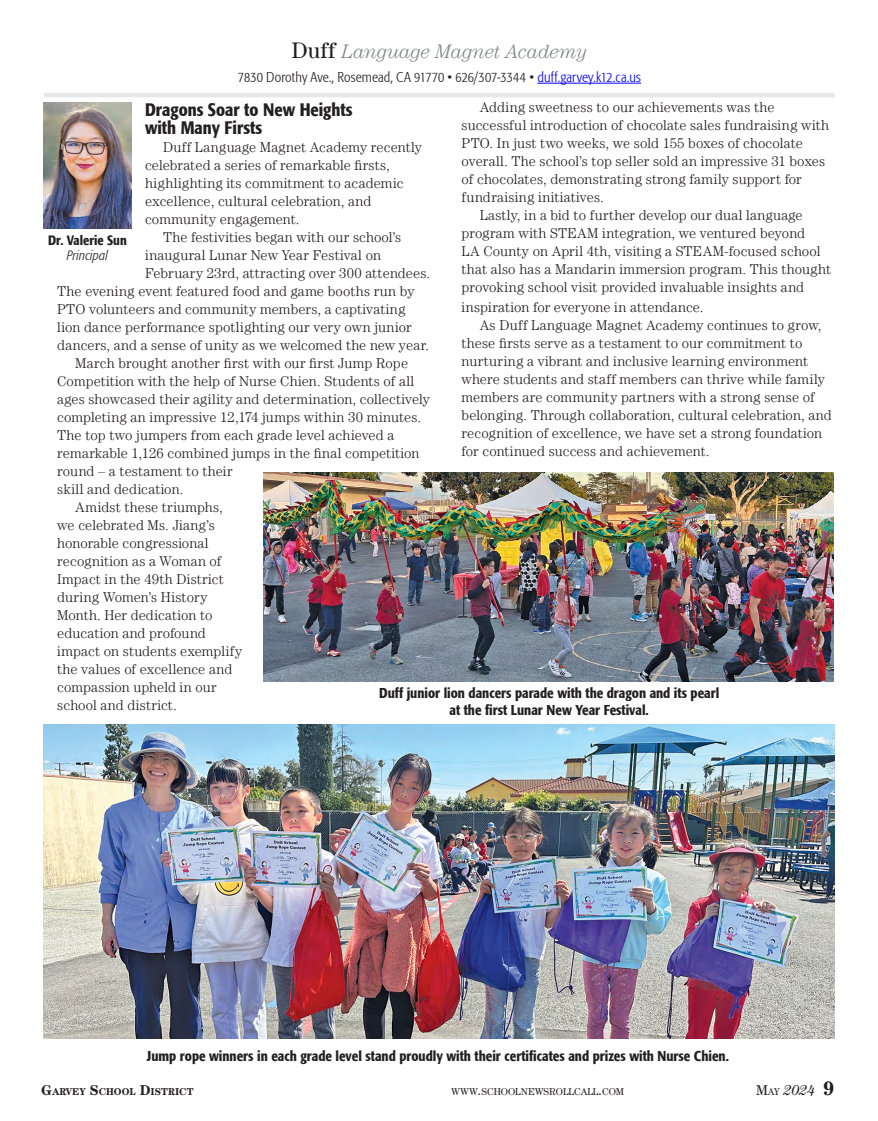
<style>
.page{position:relative;width:878px;height:1121px;background:#fff}
.page>*{position:absolute;margin:0;border:0;box-sizing:border-box;transform-origin:0 0}
.t1{font:italic 300 19.5px "Century LT";letter-spacing:-.005em;color:#808285}
.t2{font:500 condensed 18px/18px "Formata";color:#231f20}
.t3{font:300 14.25px/18px "Century LT";letter-spacing:.01em;color:#231f20}
.t4{font:500 condensed 14.25px/16.5px "Formata";color:#231f20;text-align:center}
.t5{font:300 condensed 14.25px "Formata";letter-spacing:.005em;color:#221f20}
.t6{font:italic 14.25px "Century LT";color:#231f20}
.t7{font:500 condensed 13.5px "Formata";color:#231f20}
.t8{font:italic 300 condensed 13.5px "Formata";letter-spacing:.005em;color:#231f20}
.t9{font:10.05px "Century LT";color:#231f20}
.t10{font:700 10.05px "Century LT";color:#231f20}
.s1{font-weight:400;font-style:normal;font-size:22.5px;color:#231f20}
.s2{color:#00f}
.s3{font-size:14.25px}
.s4{font-style:normal}
.s5{font-style:normal;font-size:10.05px}
.s6{font-weight:700;font-style:normal;font-size:19.5px}
</style>
<div class="page">
<img style="left:43px;top:102px;width:89px;height:126px">
<hr style="left:44px;top:93px;width:790px;height:4px;background:#e6e7e8">
<hr style="left:537px;top:83px;width:104px;height:1px;background:#00f">
<img style="left:43px;top:724px;width:791px;height:315px">
<img style="left:264px;top:473px;width:569px;height:208px">
<h1 class="t1" style="left:291px;top:40px;width:297px"><span class="s1">Duff</span> Language Magnet Academy</h1>
<p class="t5" style="left:238px;top:69px;width:404px">7830 Dorothy Ave., Rosemead, CA 91770 • 626/307-3344 • <span class="s2">duff.garvey.k12.ca.us</span></p>
<p class="t3" style="left:479px;top:98px;width:296px">Adding sweetness to our achievements was the</p>
<p class="t3" style="left:461px;top:116px;width:369px">successful introduction of chocolate sales fundraising with</p>
<p class="t3" style="left:461px;top:134px;width:343px">PTO. In just two weeks, we sold 155 boxes of chocolate</p>
<p class="t3" style="left:461px;top:152px;width:365px">overall. The school’s top seller sold an impressive 31 boxes</p>
<p class="t3" style="left:461px;top:170px;width:342px">of chocolates, demonstrating strong family support for</p>
<p class="t3" style="left:461px;top:188px;width:144px">fundraising initiatives.</p>
<p class="t3" style="left:479px;top:206px;width:324px">Lastly, in a bid to further develop our dual language</p>
<p class="t3" style="left:461px;top:224px;width:345px">program with STEAM integration, we ventured beyond</p>
<p class="t3" style="left:461px;top:242px;width:360px">LA County on April 4th, visiting a STEAM-focused school</p>
<p class="t3" style="left:461px;top:260px;width:371px">that also has a Mandarin immersion program. This thought</p>
<p class="t3" style="left:461px;top:278px;width:344px">provoking school visit provided invaluable insights and</p>
<p class="t3" style="left:461px;top:298px;width:243px">inspiration for everyone in attendance.</p>
<p class="t3" style="left:479px;top:316px;width:343px">As Duff Language Magnet Academy continues to grow,</p>
<p class="t3" style="left:461px;top:334px;width:342px">these firsts serve as a testament to our commitment to</p>
<p class="t3" style="left:461px;top:352px;width:348px">nurturing a vibrant and inclusive learning environment</p>
<p class="t3" style="left:461px;top:370px;width:365px">where students and staff members can thrive while family</p>
<p class="t3" style="left:461px;top:388px;width:354px">members are community partners with a strong sense of</p>
<p class="t3" style="left:461px;top:406px;width:371px">belonging. Through collaboration, cultural celebration, and</p>
<p class="t3" style="left:461px;top:424px;width:362px">recognition of excellence, we have set a strong foundation</p>
<p class="t3" style="left:461px;top:442px;width:249px">for continued success and achievement.</p>
<p class="t2" style="left:145px;top:101px;width:209px">Dragons Soar to New Heights with Many Firsts</p>
<p class="t3" style="left:145px;top:138px;width:278px;text-indent:18px">Duff Language Magnet Academy recently celebrated a series of remarkable firsts, highlighting its commitment to academic excellence, cultural celebration, and community engagement.</p>
<p class="t3" style="left:163px;top:228px;width:239px">The festivities began with our school’s</p>
<p class="t3" style="left:145px;top:246px;width:237px">inaugural Lunar New Year Festival on</p>
<p class="t3" style="left:145px;top:264px;width:286px">February 23rd, attracting over 300 attendees.</p>
<p class="t3" style="left:57px;top:282px;width:359px">The evening event featured food and game booths run by</p>
<p class="t3" style="left:57px;top:300px;width:350px">PTO volunteers and community members, a captivating</p>
<p class="t3" style="left:57px;top:318px;width:356px">lion dance performance spotlighting our very own junior</p>
<p class="t3" style="left:57px;top:336px;width:373px">dancers, and a sense of unity as we welcomed the new year.</p>
<p class="t3" style="left:75px;top:354px;width:334px">March brought another first with our first Jump Rope</p>
<p class="t3" style="left:57px;top:372px;width:358px">Competition with the help of Nurse Chien. Students of all</p>
<p class="t3" style="left:57px;top:390px;width:374px">ages showcased their agility and determination, collectively</p>
<p class="t3" style="left:57px;top:408px;width:365px">completing an impressive 12,174 jumps within 30 minutes.</p>
<p class="t3" style="left:57px;top:426px;width:338px">The top two jumpers from each grade level achieved a</p>
<p class="t3" style="left:57px;top:444px;width:364px">remarkable 1,126 combined jumps in the final competition</p>
<p class="t3" style="left:57px;top:462px;width:177px">round – a testament to their</p>
<p class="t3" style="left:57px;top:480px;width:128px">skill and dedication.</p>
<p class="t3" style="left:75px;top:498px;width:149px">Amidst these triumphs,</p>
<p class="t3" style="left:57px;top:516px;width:159px">we celebrated Ms. Jiang’s</p>
<p class="t3" style="left:57px;top:534px;width:153px">honorable congressional</p>
<p class="t3" style="left:57px;top:552px;width:166px">recognition as a Woman of</p>
<p class="t3" style="left:57px;top:570px;width:168px">Impact in the 49th District</p>
<p class="t3" style="left:57px;top:588px;width:152px">during Women’s History</p>
<p class="t3" style="left:57px;top:606px;width:157px">Month. Her dedication to</p>
<p class="t3" style="left:57px;top:624px;width:150px">education and profound</p>
<p class="t3" style="left:57px;top:642px;width:186px">impact on students exemplify</p>
<p class="t3" style="left:57px;top:660px;width:176px">the values of excellence and</p>
<p class="t3" style="left:57px;top:678px;width:161px">compassion upheld in our</p>
<p class="t3" style="left:57px;top:696px;width:121px">school and district.</p>
<p class="t7" style="left:48px;top:232px;width:80px">Dr. Valerie Sun</p>
<p class="t8" style="left:67px;top:248px;width:42px">Principal</p>
<p class="t4" style="left:379px;top:685px;width:341px">Duff junior lion dancers parade with the dragon and its pearl at the first Lunar New Year Festival.</p>
<p class="t4" style="left:147px;top:1048px;width:583px">Jump rope winners in each grade level stand proudly with their certificates and prizes with Nurse Chien.</p>
<p class="t10" style="left:41px;top:1085px;width:154px"><span class="s3">G</span>ARVEY <span class="s3">S</span>CHOOL <span class="s3">D</span>ISTRICT</p>
<p class="t9" style="left:451px;top:1085px;width:174px">WWW<span class="s3">.</span>SCHOOLNEWSROLLCALL<span class="s3">.</span>COM</p>
<p class="t6" style="left:756px;top:1082px;width:80px"><span class="s4">M</span><span class="s5">AY</span> 2024 <span class="s6">9</span></p>
</div>
